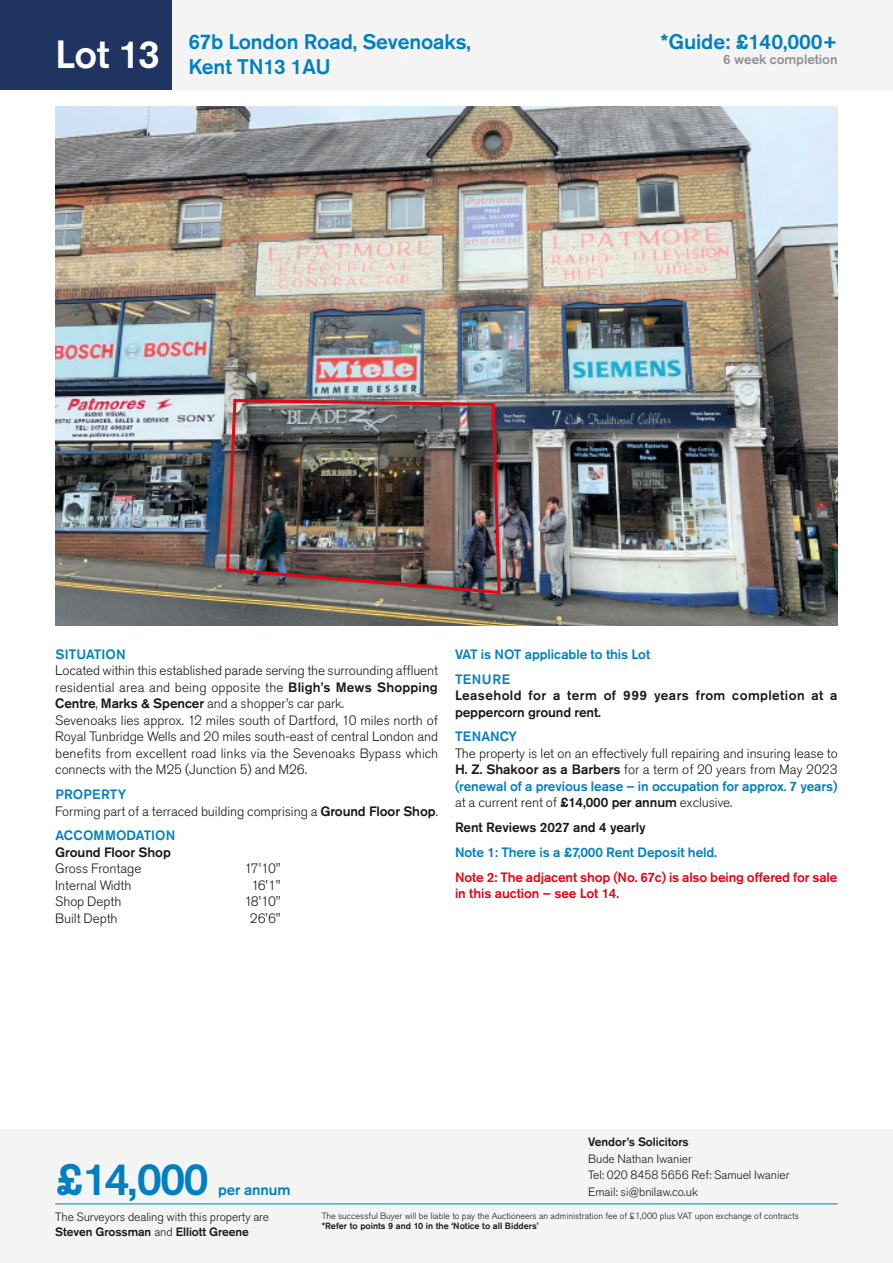
<style>
.page{position:relative;width:893px;height:1263px;background:#fff}
.page>*{position:absolute;margin:0;border:0;box-sizing:border-box;transform-origin:0 0}
.t1{font:500 45px "Akzidenz Grotesk Pro";color:#007fc3}
.t2{font:500 21px/25.2px "Akzidenz Grotesk Pro";letter-spacing:-.005em;color:#007fc3}
.t3{font:500 15px "Akzidenz Grotesk Pro";letter-spacing:-.005em;color:#007fc3}
.t4{font:300 13.5px/16.5px "Akzidenz Grotesk Pro";letter-spacing:-.005em;color:#181816}
.t5{font:500 13.5px/24.8px "Akzidenz Grotesk Pro";letter-spacing:-.005em;color:#007fc3}
.t6{font:500 13.5px/16.5px "Akzidenz Grotesk Pro";letter-spacing:-.01em;color:#e30614}
.t7{font:500 13.5px/16.5px "Akzidenz Grotesk Pro";letter-spacing:.03em;color:#181816}
.t8{font:500 13.5px "Akzidenz Grotesk Pro";letter-spacing:-.005em;color:#181816}
.t9{font:500 13.5px "Akzidenz Grotesk Pro";letter-spacing:-.005em;color:#919292}
.t10{font:300 12px/16.5px "Akzidenz Grotesk Pro";letter-spacing:-.005em;color:#181816}
.t11{font:500 12px "Akzidenz Grotesk Pro";letter-spacing:-.005em;color:#181816}
.t12{font:300 9px "Akzidenz Grotesk Pro";color:#181816}
.t13{font:500 9px "Akzidenz Grotesk Pro";color:#181816}
.s1{font-weight:500}
.s2{font-weight:500;color:#007fc3}
</style>
<div class="page">
<div style="left:0;top:0;width:893px;height:89px;background:#f4f4f4"></div>
<div style="left:0;top:1129px;width:893px;height:134px;background:#f4f4f4"></div>
<div style="left:0;top:0;width:171px;height:89px;background:#203461"></div>
<hr style="left:55px;top:1203px;width:783px;height:1px;background:#007fc3">
<img style="left:55px;top:106px;width:783px;height:520px">
<img style="left:224px;top:397px;width:278px;height:199px">
<h2 class="t2" style="left:55px;top:29px;width:417px;text-indent:133px">67b London Road, Sevenoaks,<br><sup>Lot</sup> <sup>13</sup> Kent TN13 1AU</h2>
<h2 class="t2" style="left:661px;top:29px;width:179px">*Guide: £140,000+</h2>
<p class="t9" style="left:723px;top:50px;width:116px">6 week completion</p>
<p class="t5" style="left:55px;top:642px;width:72px">SITUATION</p>
<p class="t4" style="left:55px;top:662px;width:384px">Located within this established parade serving the surrounding affluent residential area and being opposite the <span class="s1">Bligh’s Mews Shopping Centre</span>, <span class="s1">Marks &amp; Spencer</span> and a shopper’s car park.<br>Sevenoaks lies approx. 12 miles south of Dartford, 10 miles north of Royal Tunbridge Wells and 20 miles south-east of central London and benefits from excellent road links via the Sevenoaks Bypass which connects with the M25 (Junction 5) and M26.</p>
<p class="t4" style="left:55px;top:786px;width:384px"><span class="s2">PROPERTY<br></span>Forming part of a terraced building comprising a <span class="s1">Ground Floor Shop</span>.</p>
<p class="t5" style="left:55px;top:823px;width:121px">ACCOMMODATION</p>
<p class="t8" style="left:55px;top:843px;width:117px">Ground Floor Shop</p>
<p class="t4" style="left:55px;top:860px;width:88px">Gross Frontage</p>
<p class="t4" style="left:245px;top:860px;width:37px">17'10"</p>
<p class="t4" style="left:55px;top:877px;width:78px">Internal Width</p>
<p class="t4" style="left:251px;top:877px;width:31px">16'1"</p>
<p class="t4" style="left:55px;top:893px;width:68px">Shop Depth</p>
<p class="t4" style="left:244px;top:893px;width:38px">18'10"</p>
<p class="t4" style="left:55px;top:910px;width:64px">Built Depth</p>
<p class="t4" style="left:250px;top:910px;width:32px">26'6"</p>
<p class="t5" style="left:455px;top:642px;width:197px">VAT is NOT applicable to this Lot<br>TENURE</p>
<p class="t7" style="left:455px;top:687px;width:384px">Leasehold for a term of 999 years from completion at a peppercorn ground rent.</p>
<p class="t5" style="left:455px;top:724px;width:63px">TENANCY</p>
<p class="t4" style="left:455px;top:745px;width:384px;text-align:justify">The property is let on an effectively full repairing and insuring lease to <span class="s1">H. Z. Shakoor as a Barbers</span> for a term of 20 years from May 2023 <span class="s2">(renewal of a previous lease – in occupation for approx. 7 years) </span>at a current rent of <span class="s1">£14,000 per annum</span> exclusive.</p>
<p class="t8" style="left:455px;top:819px;width:192px">Rent Reviews 2027 and 4 yearly</p>
<p class="t5" style="left:455px;top:839px;width:264px">Note 1: There is a £7,000 Rent Deposit held.</p>
<p class="t6" style="left:455px;top:868px;width:384px">Note 2: The adjacent shop (No. 67c) is also being offered for sale in this auction – see Lot 14.</p>
<h1 class="t1" style="left:55px;top:1150px;width:155px">£14,000</h1>
<p class="t3" style="left:218px;top:1180px;width:74px">per annum</p>
<p class="t11" style="left:588px;top:1134px;width:102px">Vendor’s Solicitors</p>
<p class="t10" style="left:588px;top:1150px;width:203px">Bude Nathan Iwanier<br>Tel: 020 8458 5656 Ref: Samuel Iwanier<br>Email: si@bnilaw.co.uk</p>
<p class="t10" style="left:55px;top:1209px;width:215px;line-height:15px">The Surveyors dealing with this property are<br><span class="s1">Steven Grossman</span> and <span class="s1">Elliott Greene</span></p>
<p class="t12" style="left:322px;top:1209px;width:479px">The successful Buyer will be liable to pay the Auctioneers an administration fee of £1,000 plus VAT upon exchange of contracts</p>
<p class="t13" style="left:322px;top:1220px;width:218px">*Refer to points 9 and 10 in the ‘Notice to all Bidders’</p>
</div>
